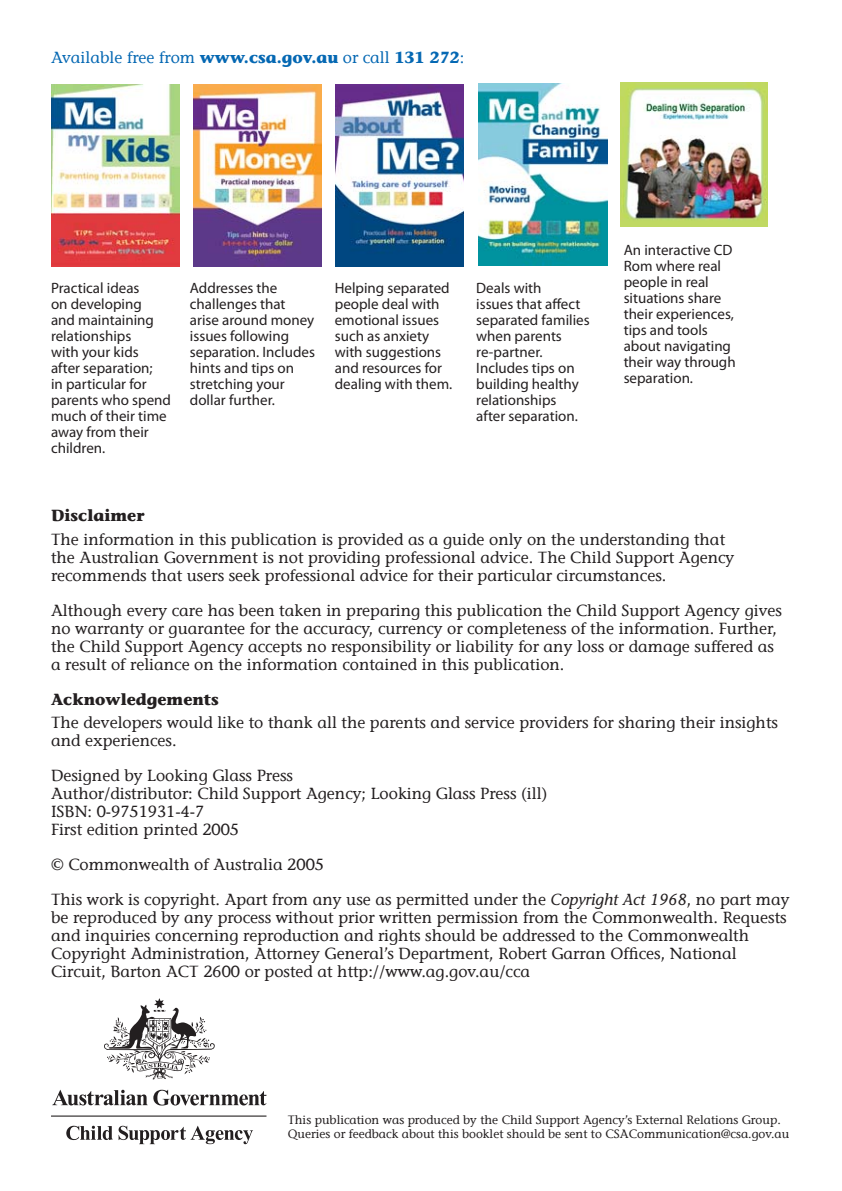
<style>
.page{position:relative;width:842px;height:1191px;background:#fff}
.page>*{position:absolute;margin:0;border:0;box-sizing:border-box;transform-origin:0 0}
.t1{font:16px/18px "Stone Informal LT";color:#231f20}
.t2{font:16px "Stone Informal LT";color:#0568b3}
.t3{font:700 16px "Stone Informal LT";color:#231f20}
.t4{font:15px/16px "Myriad Pro";color:#231f20}
.t5{font:12px/14px "Stone Informal LT";color:#231f20}
.s1{font-weight:700}
.s2{font-family:"Stone Informal";font-style:italic}
</style>
<div class="page">
<img style="left:51px;top:85px;width:128px;height:181px">
<img style="left:193px;top:85px;width:128px;height:181px">
<img style="left:335px;top:85px;width:129px;height:181px">
<img style="left:478px;top:83px;width:130px;height:182px">
<svg style="left:52px;top:1089px;width:214px;height:16px"></svg>
<svg style="left:104px;top:998px;width:111px;height:81px"></svg>
<hr style="left:51px;top:1115px;width:215px;height:1px;background:#231f20">
<svg style="left:66px;top:1125px;width:47px;height:15px"></svg>
<svg style="left:119px;top:1125px;width:134px;height:19px"></svg>
<img style="left:621px;top:82px;width:147px;height:145px">
<p class="t2" style="left:51px;top:48px;width:415px">Available free from <span class="s1">www.csa.gov.au</span> or call <span class="s1">131 272</span>:</p>
<p class="t4" style="left:51px;top:282px;width:121px">Practical ideas<br>on developing<br>and maintaining relationships<br>with your kids after separation;<br>in particular for parents who spend much of their time away from their children.</p>
<p class="t4" style="left:190px;top:282px;width:127px">Addresses the challenges that arise around money issues following separation. Includes hints and tips on stretching your dollar further.</p>
<p class="t4" style="left:335px;top:282px;width:119px">Helping separated people deal with emotional issues such as anxiety with suggestions and resources for dealing with them.</p>
<p class="t4" style="left:476px;top:282px;width:115px">Deals with<br>issues that affect separated families when parents re-partner.<br>Includes tips on building healthy relationships<br>after separation.</p>
<p class="t4" style="left:624px;top:244px;width:113px">An interactive CD<br>Rom where real people in real situations share their experiences, tips and tools about navigating their way through separation.</p>
<p class="t3" style="left:51px;top:505px;width:95px">Disclaimer</p>
<p class="t1" style="left:51px;top:530px;width:685px">The information in this publication is provided as a guide only on the understanding that the Australian Government is not providing professional advice. The Child Support Agency recommends that users seek professional advice for their particular circumstances.</p>
<p class="t1" style="left:51px;top:601px;width:732px">Although every care has been taken in preparing this publication the Child Support Agency gives no warranty or guarantee for the accuracy, currency or completeness of the information. Further, the Child Support Agency accepts no responsibility or liability for any loss or damage suffered as a result of reliance on the information contained in this publication.</p>
<p class="t3" style="left:51px;top:689px;width:169px">Acknowledgements</p>
<p class="t1" style="left:51px;top:714px;width:728px">The developers would like to thank all the parents and service providers for sharing their insights and experiences.</p>
<p class="t1" style="left:51px;top:767px;width:498px">Designed by Looking Glass Press<br>Author/distributor: Child Support Agency; Looking Glass Press (ill)<br>ISBN: 0-9751931-4-7<br>First edition printed 2005</p>
<p class="t1" style="left:51px;top:847px;width:740px;line-height:35px">© Commonwealth of Australia 2005<br>This work is copyright. Apart from any use as permitted under the <span class="s2">Copyright Act 1968</span>, no part may</p>
<p class="t1" style="left:51px;top:909px;width:737px">be reproduced by any process without prior written permission from the Commonwealth. Requests and inquiries concerning reproduction and rights should be addressed to the Commonwealth Copyright Administration, Attorney General’s Department, Robert Garran Offices, National Circuit, Barton ACT 2600 or posted at http://www.ag.gov.au/cca</p>
<p class="t5" style="left:288px;top:1113px;width:503px">This publication was produced by the Child Support Agency’s External Relations Group.<br>Queries or feedback about this booklet should be sent to CSACommunication@csa.gov.au</p>
</div>
